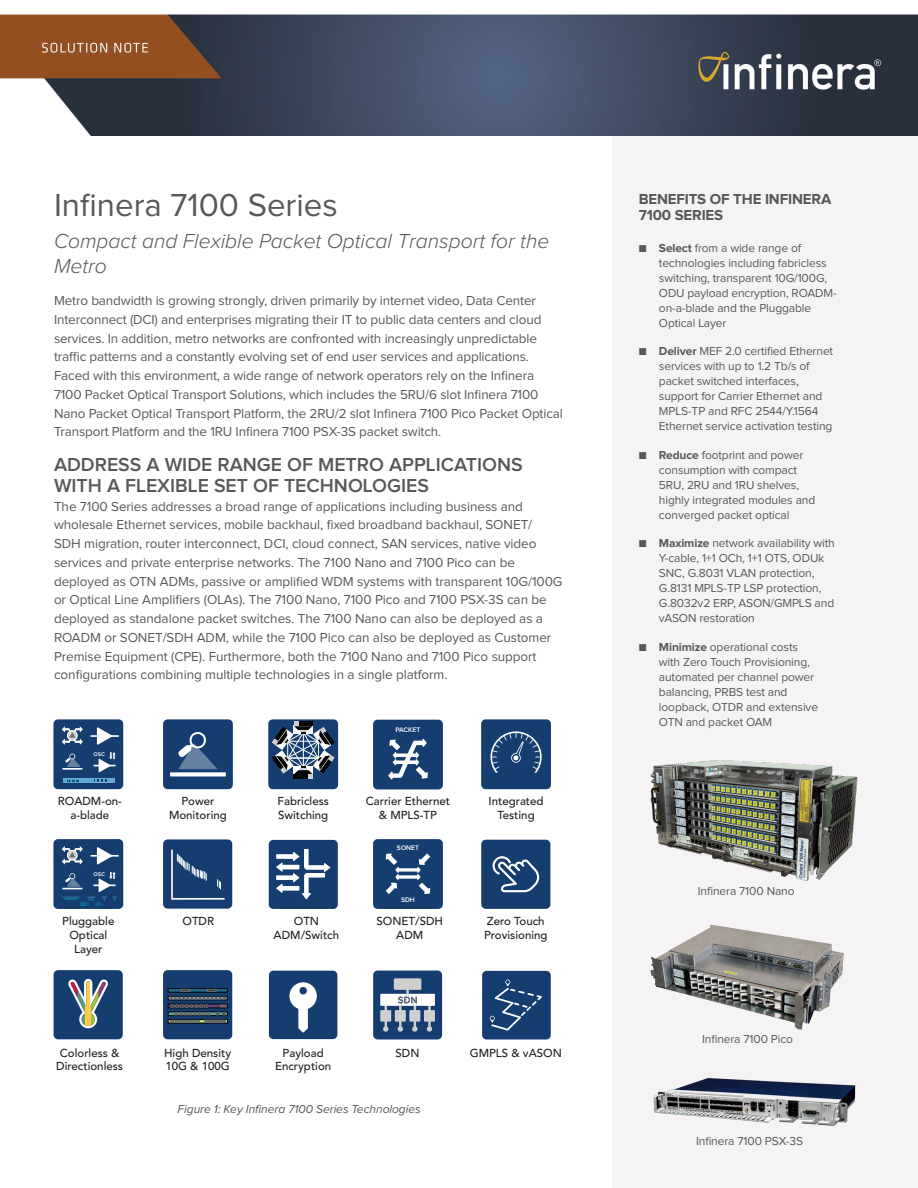
<style>
.page{position:relative;width:918px;height:1188px;background:#fff}
.page>*{position:absolute;margin:0;border:0;box-sizing:border-box;transform-origin:0 0}
.Document_H1{font:33px "Proxima Nova";color:#57585a}
.Document_H2{font:italic 300 21px/25.2px "Proxima Nova";color:#57585a}
.Body_Header{font:600 19.5px/21px "Proxima Nova";color:#57585a}
.Callout_Header_-_Gra{font:700 15px/16.5px "Proxima Nova";letter-spacing:-.01em;color:#57585a}
.Body{font:13.5px/18.8px "Proxima Nova";letter-spacing:-.005em;color:#57585a}
.Callout_Text_-_Gray{font:12px/15px "Proxima Nova";letter-spacing:-.01em;color:#57585a}
.Notation{font:italic 12px "Proxima Nova";letter-spacing:-.005em;color:#57585a}
.t1{font:500 11.55px/13.8px "Avenir LT Pro";color:#231f20;text-align:center}
.t2{font:600 6.9px "Proxima Nova";color:#fff}
.t3{font:600 5.55px "Proxima Nova";color:#fff}
.s1{font-weight:300}
.s2{font-weight:700}
</style>
<div class="page">
<div style="left:612px;top:127px;width:306px;height:1061px;background:#f6f3f4"></div>
<img style="left:653px;top:1077px;width:203px;height:50px">
<img style="left:650px;top:924px;width:194px;height:106px">
<img style="left:650px;top:760px;width:208px;height:121px">
<div style="left:163px;top:839px;width:69px;height:70px;background:#153d6f;border-radius:5px"></div>
<div style="left:163px;top:970px;width:69px;height:69px;background:#153d6f;border-radius:5px"></div>
<div style="left:481px;top:840px;width:69px;height:69px;background:#153d6f;border-radius:5px"></div>
<div style="left:54px;top:970px;width:69px;height:69px;background:#153d6f;border-radius:5px"></div>
<svg style="left:68px;top:979px;width:40px;height:49px"></svg>
<div style="left:268px;top:719px;width:70px;height:70px;background:#153d6f;border-radius:5px"></div>
<svg style="left:272px;top:721px;width:63px;height:58px"></svg>
<div style="left:53px;top:719px;width:70px;height:70px;background:#153d6f;border-radius:5px"></div>
<svg style="left:62px;top:726px;width:21px;height:19px"></svg>
<div style="left:269px;top:840px;width:69px;height:69px;background:#153d6f;border-radius:5px"></div>
<svg style="left:276px;top:849px;width:54px;height:50px"></svg>
<div style="left:373px;top:839px;width:70px;height:70px;background:#153d6f;border-radius:5px"></div>
<svg style="left:386px;top:853px;width:44px;height:41px"></svg>
<div style="left:373px;top:720px;width:70px;height:69px;background:#153d6f;border-radius:5px"></div>
<svg style="left:388px;top:739px;width:40px;height:41px"></svg>
<svg style="left:97px;top:727px;width:14px;height:18px"></svg>
<hr style="left:91px;top:735px;width:28px;height:2px;background:#fff">
<svg style="left:94px;top:752px;width:22px;height:20px"></svg>
<div style="left:163px;top:719px;width:70px;height:70px;background:#153d6f;border-radius:5px"></div>
<svg style="left:170px;top:772px;width:56px;height:4px"></svg>
<svg style="left:178px;top:732px;width:39px;height:37px"></svg>
<hr style="left:62px;top:768px;width:20px;height:2px;background:#fff">
<svg style="left:65px;top:753px;width:16px;height:14px"></svg>
<div style="left:53px;top:839px;width:70px;height:70px;background:#153d6f;border-radius:5px"></div>
<svg style="left:62px;top:846px;width:21px;height:18px"></svg>
<svg style="left:97px;top:847px;width:15px;height:18px"></svg>
<hr style="left:91px;top:855px;width:28px;height:2px;background:#fff">
<svg style="left:493px;top:856px;width:46px;height:36px"></svg>
<svg style="left:63px;top:779px;width:52px;height:4px"></svg>
<svg style="left:67px;top:780px;width:12px;height:2px"></svg>
<svg style="left:94px;top:780px;width:15px;height:3px"></svg>
<svg style="left:61px;top:872px;width:56px;height:34px"></svg>
<svg style="left:171px;top:849px;width:54px;height:51px"></svg>
<div style="left:168px;top:988px;width:60px;height:4px;border:1px solid #050504"></div>
<div style="left:168px;top:996px;width:60px;height:4px;border:1px solid #050504"></div>
<svg style="left:170px;top:989px;width:55px;height:10px"></svg>
<div style="left:168px;top:1004px;width:60px;height:4px;border:1px solid #050504"></div>
<div style="left:168px;top:1012px;width:60px;height:4px;border:1px solid #050504"></div>
<div style="left:168px;top:1019px;width:60px;height:4px;border:1px solid #050504"></div>
<svg style="left:170px;top:1005px;width:56px;height:18px"></svg>
<div style="left:269px;top:971px;width:68px;height:68px;background:#153d6f;border-radius:4px"></div>
<svg style="left:289px;top:982px;width:28px;height:51px"></svg>
<div style="left:373px;top:971px;width:69px;height:68px;background:#153d6f;border-radius:5px"></div>
<svg style="left:380px;top:978px;width:55px;height:54px"></svg>
<div style="left:482px;top:971px;width:69px;height:68px;background:#153d6f;border-radius:4px"></div>
<svg style="left:490px;top:980px;width:52px;height:51px"></svg>
<div style="left:481px;top:719px;width:70px;height:70px;background:#153d6f;border-radius:5px"></div>
<svg style="left:490px;top:731px;width:52px;height:42px"></svg>
<img style="left:0;top:14px;width:918px;height:122px">
<p class="Document_H1" style="left:54px;top:190px;width:285px">Infinera 7100 Series</p>
<p class="Document_H2" style="left:54px;top:229px;width:497px">Compact and Flexible Packet Optical Transport for the<br>Metro</p>
<p class="Body" style="left:54px;top:292px;width:510px">Metro bandwidth is growing strongly, driven primarily by internet video, Data Center Interconnect (DCI) and enterprises migrating their IT to public data centers and cloud services. In addition, metro networks are confronted with increasingly unpredictable traffic patterns and a constantly evolving set of end user services and applications.<br>Faced with this environment, a wide range of network operators rely on the Infinera 7100 Packet Optical Transport Solutions, which includes the 5RU/6 slot Infinera 7100<br>Nano Packet Optical Transport Platform, the 2RU/2 slot Infinera 7100 Pico Packet Optical Transport Platform and the 1RU Infinera 7100 PSX-3S packet switch.</p>
<p class="Body_Header" style="left:54px;top:455px;width:470px">ADDRESS A WIDE RANGE OF METRO APPLICATIONS<br>WITH A FLEXIBLE SET OF TECHNOLOGIES</p>
<p class="Body" style="left:54px;top:497px;width:510px">The 7100 Series addresses a broad range of applications including business and wholesale Ethernet services, mobile backhaul, fixed broadband backhaul, SONET/<br>SDH migration, router interconnect, DCI, cloud connect, SAN services, native video services and private enterprise networks. The 7100 Nano and 7100 Pico can be deployed as OTN ADMs, passive or amplified WDM systems with transparent 10G/100G or Optical Line Amplifiers (OLAs). The 7100 Nano, 7100 Pico and 7100 PSX-3S can be deployed as standalone packet switches. The 7100 Nano can also be deployed as a ROADM or SONET/SDH ADM, while the 7100 Pico can also be deployed as Customer Premise Equipment (CPE). Furthermore, both the 7100 Nano and 7100 Pico support configurations combining multiple technologies in a single platform.</p>
<p class="t3" style="left:94px;top:750px;width:13px">OSC</p>
<p class="t2" style="left:396px;top:724px;width:26px">PACKET</p>
<p class="t1" style="left:58px;top:795px;width:66px">ROADM-on&shy;a-blade</p>
<p class="t1" style="left:277px;top:795px;width:53px;text-align:left">Fabricless<br>Switching</p>
<p class="t1" style="left:169px;top:795px;width:59px">Power<br>Monitoring</p>
<p class="t1" style="left:366px;top:795px;width:86px">Carrier Ethernet &amp; MPLS-TP</p>
<p class="t3" style="left:94px;top:870px;width:13px">OSC</p>
<p class="t2" style="left:397px;top:843px;width:24px">SONET</p>
<p class="t2" style="left:401px;top:895px;width:15px">SDH</p>
<p class="t1" style="left:62px;top:915px;width:54px">Pluggable<br>Optical<br>Layer</p>
<p class="t1" style="left:376px;top:915px;width:68px">SONET/SDH<br>ADM</p>
<p class="t1" style="left:182px;top:915px;width:33px">OTDR</p>
<p class="t1" style="left:274px;top:915px;width:67px">OTN<br>ADM/Switch</p>
<p class="t1" style="left:489px;top:795px;width:57px">Integrated<br>Testing</p>
<p class="t1" style="left:484px;top:915px;width:65px;text-align:left">Zero Touch<br>Provisioning</p>
<p class="t1" style="left:60px;top:1046px;width:61px">Colorless &amp;</p>
<p class="t1" style="left:396px;top:1046px;width:26px">SDN</p>
<p class="t1" style="left:56px;top:1060px;width:68px">Directionless</p>
<p class="t1" style="left:164px;top:1046px;width:69px;text-align:left">High Density<br>10G &amp; 100G</p>
<p class="t1" style="left:275px;top:1046px;width:58px">Payload<br>Encryption</p>
<p class="t1" style="left:470px;top:1046px;width:94px">GMPLS &amp; vASON</p>
<p class="Notation" style="left:178px;top:1103px;width:245px">Figure 1: Key Infinera 7100 Series Technologies</p>
<p class="Callout_Header_-_Gra" style="left:639px;top:191px;width:194px">BENEFITS OF THE INFINERA<br>7100 SERIES</p>
<p class="Callout_Text_-_Gray" style="left:659px;top:241px;width:179px;text-indent:-20px"><span class="s1">■</span> <span class="s2">Select</span> from a wide range of technologies including fabricless switching, transparent 10G/100G,<br>ODU payload encryption, ROADM&shy;on-a-blade and the Pluggable<br>Optical Layer</p>
<p class="Callout_Text_-_Gray" style="left:659px;top:344px;width:176px;text-indent:-20px"><span class="s1">■</span> <span class="s2">Deliver</span> MEF 2.0 certified Ethernet services with up to 1.2 Tb/s of packet switched interfaces, support for Carrier Ethernet and<br>MPLS-TP and RFC 2544/Y.1564<br>Ethernet service activation testing</p>
<p class="Callout_Text_-_Gray" style="left:659px;top:448px;width:158px;text-indent:-20px"><span class="s1">■</span> <span class="s2">Reduce</span> footprint and power consumption with compact<br>5RU, 2RU and 1RU shelves, highly integrated modules and converged packet optical</p>
<p class="Callout_Text_-_Gray" style="left:659px;top:536px;width:177px;text-indent:-20px"><span class="s1">■</span> <span class="s2">Maximize</span> network availability with<br>Y-cable, 1+1 OCh, 1+1 OTS, ODUk<br>SNC, G.8031 VLAN protection,<br>G.8131 MPLS-TP LSP protection,<br>G.8032v2 ERP, ASON/GMPLS and vASON restoration</p>
<p class="Callout_Text_-_Gray" style="left:659px;top:640px;width:161px;text-indent:-20px"><span class="s1">■</span> <span class="s2">Minimize</span> operational costs with Zero Touch Provisioning, automated per channel power balancing, PRBS test and loopback, OTDR and extensive<br>OTN and packet OAM</p>
<p class="Callout_Text_-_Gray" style="left:698px;top:884px;width:98px">Infinera 7100 Nano</p>
<p class="Callout_Text_-_Gray" style="left:702px;top:1032px;width:93px">Infinera 7100 Pico</p>
<p class="Callout_Text_-_Gray" style="left:696px;top:1134px;width:108px">Infinera 7100 PSX-3S</p>
</div>
